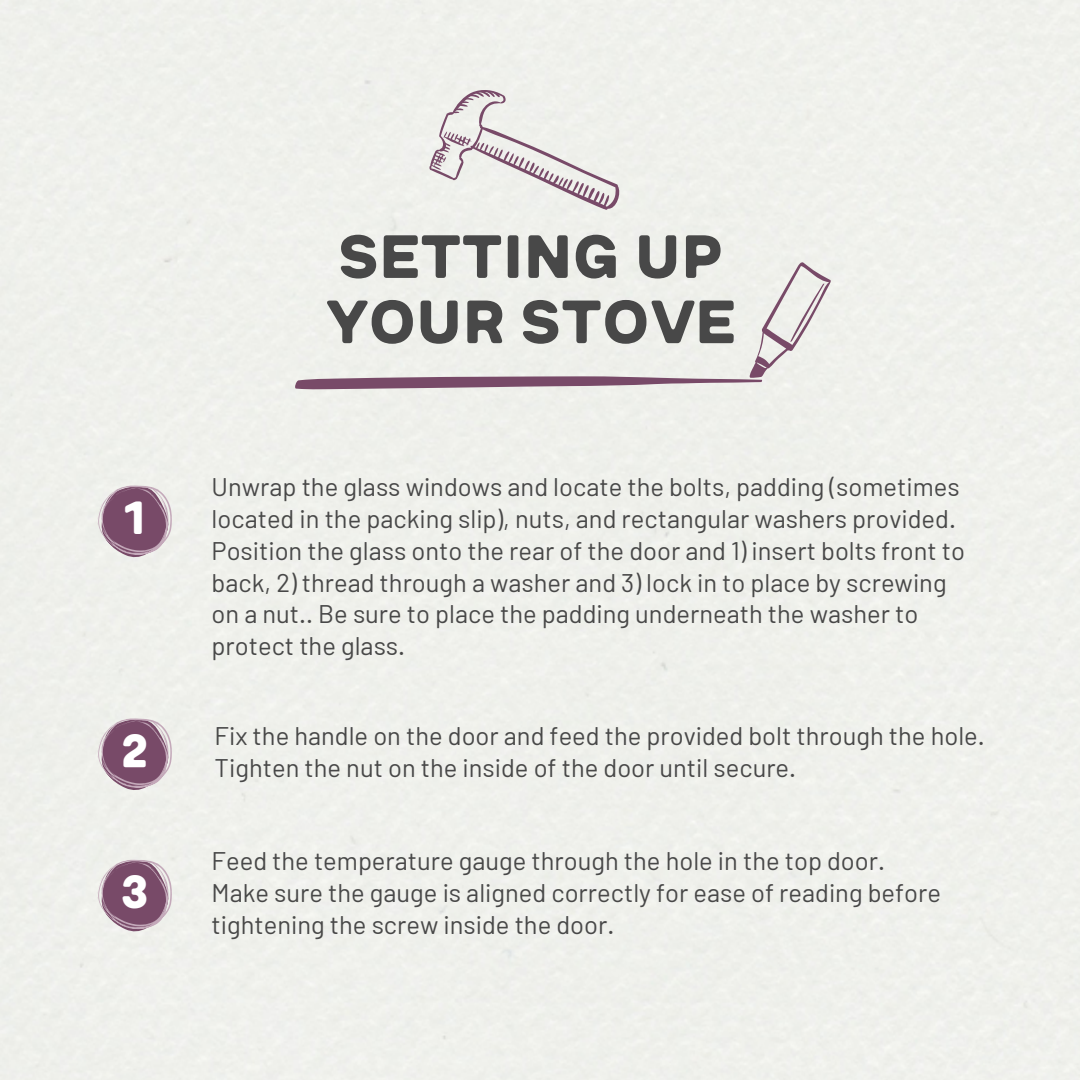
<style>
.page{position:relative;width:1080px;height:1080px;background:#fff}
.page>*{position:absolute;margin:0;border:0;box-sizing:border-box;transform-origin:0 0}
.t1{font:60.9px/65.4px "SPBLUNT";letter-spacing:.025em;color:#484848}
.t2{font:46.5px "SPBLUNT";color:#fff}
.t3{font:25.5px/31.8px "Barlow";color:#484848}
</style>
<div class="page">
<svg style="left:427px;top:82px;width:207px;height:130px;background:#e4e1df"></svg>
<svg style="left:294px;top:262px;width:537px;height:128px;background:#e5e3e1"></svg>
<svg style="left:85px;top:471px;width:98px;height:98px;background:#c3b2ba"></svg>
<svg style="left:85px;top:704px;width:98px;height:98px;background:#c2b2ba"></svg>
<svg style="left:85px;top:845px;width:98px;height:99px;background:#c3b2bb"></svg>
<h2 class="t2" style="left:124px;top:491px;width:23px">1</h2>
<h1 class="t1" style="left:326px;top:225px;width:411px">SETTING UP<br>YOUR STOVE</h1>
<p class="t3" style="left:212px;top:470px;width:755px">Unwrap the glass windows and locate the bolts, padding (sometimes located in the packing slip), nuts, and rectangular washers provided.<br>Position the glass onto the rear of the door and 1) insert bolts front to back, 2) thread through a washer and 3) lock in to place by screwing on a nut.. Be sure to place the padding underneath the washer to protect the glass.</p>
<h2 class="t2" style="left:121px;top:724px;width:29px">2</h2>
<p class="t3" style="left:215px;top:719px;width:772px">Fix the handle on the door and feed the provided bolt through the hole.<br>Tighten the nut on the inside of the door until secure.</p>
<h2 class="t2" style="left:121px;top:865px;width:29px">3</h2>
<p class="t3" style="left:212px;top:844px;width:731px">Feed the temperature gauge through the hole in the top door.<br>Make sure the gauge is aligned correctly for ease of reading before tightening the screw inside the door.</p>
</div>
